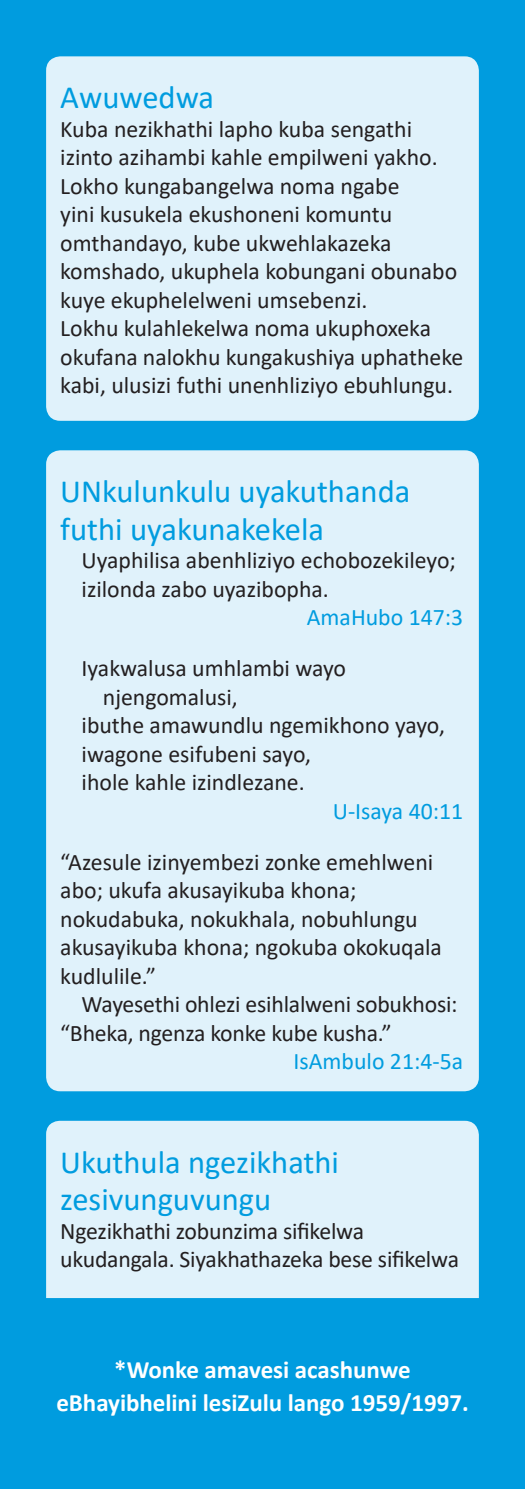
<style>
.page{position:relative;width:525px;height:1489px;background:#fff}
.page>*{position:absolute;margin:0;border:0;box-sizing:border-box;transform-origin:0 0}
.t1{font:32.5px/37.5px "Calibri";color:#009cdf}
.t2{font:700 25px/32.5px "Calibri";color:#fff;text-align:center}
.t3{font:23.75px/28.5px "Calibri";color:#231f20}
.t4{font:23.75px "Calibri";color:#009cdf}
</style>
<div class="page">
<div style="left:0;top:0;width:524px;height:1488px;background:#009cdf"></div>
<div style="left:46px;top:56px;width:432px;height:365px;background:#e0f2fb;border-radius:14px"></div>
<div style="left:46px;top:450px;width:432px;height:641px;background:#e0f2fb;border-radius:14px"></div>
<div style="left:46px;top:1120px;width:432px;height:177px;background:#e0f2fb"></div>
<h1 class="t1" style="left:60px;top:78px;width:155px">Awuwedwa</h1>
<p class="t3" style="left:60px;top:114px;width:404px">Kuba nezikhathi lapho kuba sengathi izinto azihambi kahle empilweni yakho.<br>Lokho kungabangelwa noma ngabe<br>yini kusukela ekushoneni komuntu omthandayo, kube ukwehlakazeka komshado, ukuphela kobungani obunabo kuye ekuphelelweni umsebenzi.<br>Lokhu kulahlekelwa noma ukuphoxeka okufana nalokhu kungakushiya uphatheke kabi, ulusizi futhi unenhliziyo ebuhlungu.</p>
<h1 class="t1" style="left:60px;top:471px;width:351px">UNkulunkulu uyakuthanda futhi uyakunakekela</h1>
<p class="t3" style="left:81px;top:545px;width:376px">Uyaphilisa abenhliziyo echobozekileyo; izilonda zabo uyazibopha.</p>
<p class="t4" style="left:307px;top:600px;width:158px">AmaHubo 147:3</p>
<p class="t3" style="left:81px;top:653px;width:266px">Iyakwalusa umhlambi wayo</p>
<p class="t3" style="left:103px;top:682px;width:136px">njengomalusi,</p>
<p class="t3" style="left:81px;top:710px;width:364px">ibuthe amawundlu ngemikhono yayo,</p>
<p class="t3" style="left:81px;top:739px;width:231px">iwagone esifubeni sayo,</p>
<p class="t3" style="left:81px;top:767px;width:224px">ihole kahle izindlezane.</p>
<p class="t4" style="left:332px;top:794px;width:132px">U-Isaya 40:11</p>
<p class="t3" style="left:60px;top:847px;width:383px">“Azesule izinyembezi zonke emehlweni abo; ukufa akusayikuba khona; nokudabuka, nokukhala, nobuhlungu akusayikuba khona; ngokuba okokuqala kudlulile.”</p>
<p class="t3" style="left:60px;top:989px;width:398px;text-indent:21px">Wayesethi ohlezi esihlalweni sobukhosi: “Bheka, ngenza konke kube kusha.”</p>
<p class="t4" style="left:293px;top:1044px;width:171px">IsAmbulo 21:4-5a</p>
<h1 class="t1" style="left:60px;top:1142px;width:280px">Ukuthula ngezikhathi zesivunguvungu</h1>
<p class="t3" style="left:60px;top:1215px;width:400px">Ngezikhathi zobunzima sifikelwa ukudangala. Siyakhathazeka bese sifikelwa</p>
<p class="t2" style="left:56px;top:1353px;width:413px">*Wonke amavesi acashunwe eBhayibhelini lesiZulu lango 1959/1997.</p>
</div>
